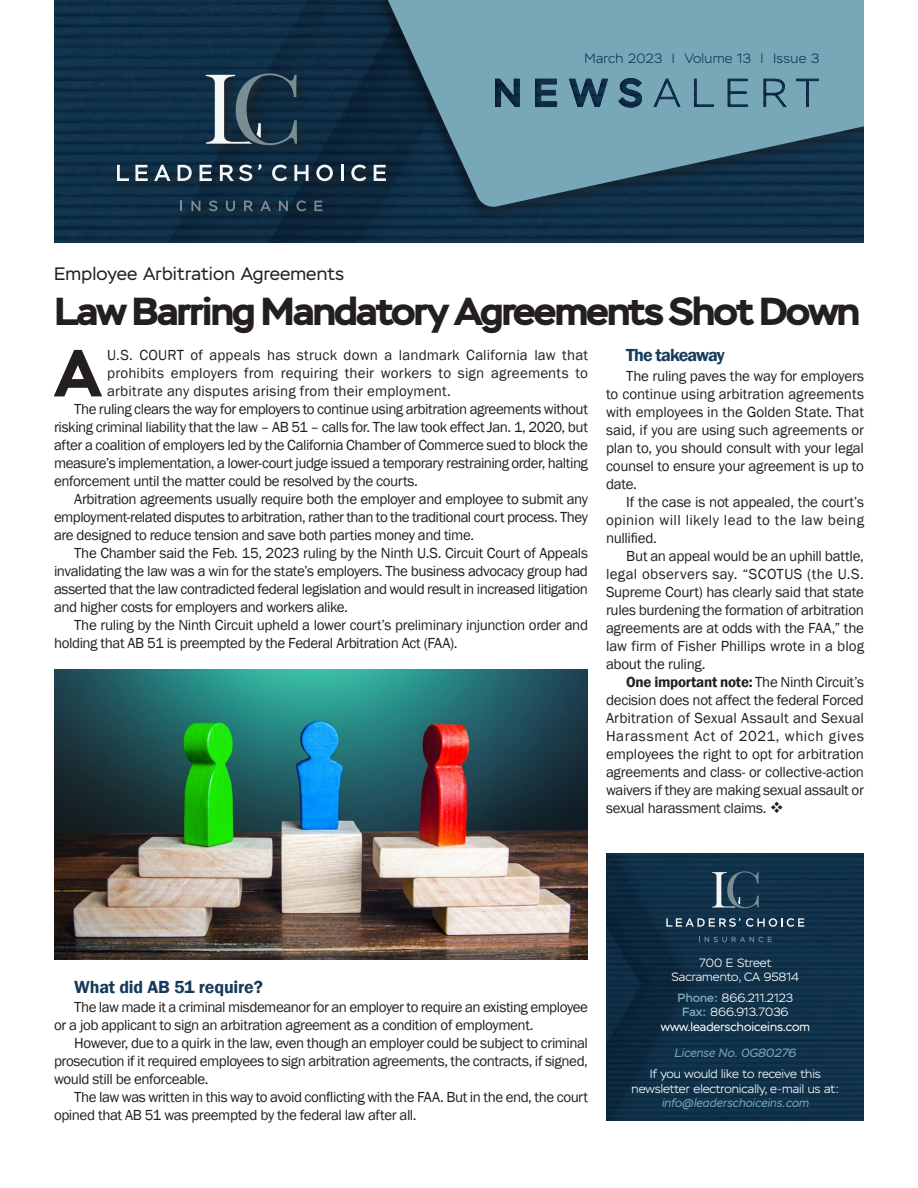
<style>
.page{position:relative;width:918px;height:1188px;background:#fff}
.page>*{position:absolute;margin:0;border:0;box-sizing:border-box;transform-origin:0 0}
.t1{font:700 66.45px "Stem";color:#231f20}
.t2{font:700 39px "Stem";letter-spacing:-.045em;color:#231f20;scale:1.04 1}
.t3{font:18px "Stem";letter-spacing:.01em;color:#231f20}
.t4{font:600 18px "Franklin Gothic";letter-spacing:-.01em;color:#163a5a}
.t5{font:600 18px "Franklin Gothic";letter-spacing:-.05em;color:#163a5a}
.t6{font:15px/18px "Franklin Gothic";letter-spacing:-.025em;color:#231f20;text-align:justify}
.t7{font:15px "Franklin Gothic";letter-spacing:.01em;color:#231f20}
.t8{font:300 13.5px "Stem";letter-spacing:.02em;color:#163a5a}
.t9{font:300 12px/14.4px "Stem";color:#fff;text-align:center}
.t10{font:italic 12px "Stem";color:#78a7b8}
.s1{font-weight:600}
.s2{font-weight:500;color:#78a7b8}
.s3{font-weight:400}
</style>
<div class="page">
<img style="left:54px;top:669px;width:534px;height:291px">
<img style="left:54px;top:0;width:810px;height:243px">
<img style="left:607px;top:853px;width:257px;height:267px">
<svg style="left:666px;top:918px;width:138px;height:9px"></svg>
<svg style="left:699px;top:937px;width:73px;height:5px"></svg>
<svg style="left:712px;top:871px;width:47px;height:37px"></svg>
<div style="left:369px;top:0;width:489px;height:230px;background:#0d2c43"></div>
<div style="left:353px;top:0;width:511px;height:223px;background:#231f20;opacity:.39"></div>
<svg style="left:357px;top:0;width:507px;height:208px;fill:#78a7b8"></svg>
<div style="left:114px;top:70px;width:284px;height:154px;background:#231f20;opacity:.75"></div>
<svg style="left:117px;top:165px;width:12px;height:16px"></svg>
<svg style="left:135px;top:165px;width:13px;height:16px"></svg>
<svg style="left:154px;top:165px;width:16px;height:16px"></svg>
<svg style="left:178px;top:165px;width:14px;height:16px"></svg>
<svg style="left:200px;top:165px;width:12px;height:16px"></svg>
<svg style="left:258px;top:164px;width:4px;height:6px"></svg>
<svg style="left:220px;top:165px;width:32px;height:16px"></svg>
<svg style="left:272px;top:165px;width:15px;height:16px"></svg>
<svg style="left:294px;top:165px;width:15px;height:16px"></svg>
<svg style="left:316px;top:165px;width:17px;height:16px"></svg>
<hr style="left:341px;top:165px;width:3px;height:16px;background:#f5f7f7">
<svg style="left:351px;top:165px;width:15px;height:16px"></svg>
<svg style="left:374px;top:165px;width:12px;height:16px"></svg>
<svg style="left:180px;top:201px;width:2px;height:10px"></svg>
<svg style="left:191px;top:201px;width:9px;height:10px"></svg>
<svg style="left:209px;top:201px;width:9px;height:10px"></svg>
<svg style="left:226px;top:201px;width:9px;height:10px"></svg>
<svg style="left:244px;top:201px;width:9px;height:10px"></svg>
<svg style="left:260px;top:201px;width:11px;height:10px"></svg>
<svg style="left:279px;top:201px;width:9px;height:10px"></svg>
<svg style="left:296px;top:201px;width:10px;height:10px"></svg>
<svg style="left:314px;top:201px;width:8px;height:10px"></svg>
<svg style="left:206px;top:73px;width:91px;height:72px"></svg>
<div style="left:492px;top:75px;width:328px;height:33px;background:#231f20;opacity:.75"></div>
<p class="t8" style="left:585px;top:51px;width:236px">March 2023 | Volume 13 | Issue 3</p>
<p class="t3" style="left:54px;top:263px;width:292px">Employee Arbitration Agreements</p>
<h2 class="t2" style="left:54px;top:287px;width:777px">Law Barring Mandatory Agreements Shot Down</h2>
<h1 class="t1" style="left:54px;top:330px;width:49px">A</h1>
<p class="t7" style="left:107px;top:346px;width:482px">U.S. COURT of appeals has struck down a landmark California law that</p>
<p class="t5" style="left:626px;top:344px;width:100px">The takeaway</p>
<p class="t6" style="left:606px;top:367px;width:260px;text-indent:20px">The ruling paves the way for employers to continue using arbitration agreements with employees in the Golden State. That said, if you are using such agreements or plan to, you should consult with your legal counsel to ensure your agreement is up to date.</p>
<p class="t6" style="left:606px;top:493px;width:260px;text-indent:20px">If the case is not appealed, the court’s opinion will likely lead to the law being nullified.</p>
<p class="t6" style="left:606px;top:547px;width:260px;text-indent:20px">But an appeal would be an uphill battle, legal observers say. “SCOTUS (the U.S.<br>Supreme Court) has clearly said that state rules burdening the formation of arbitration agreements are at odds with the FAA,” the law firm of Fisher Phillips wrote in a blog about the ruling.</p>
<p class="t6" style="left:606px;top:673px;width:260px;text-indent:20px"><span class="s1">One important note:</span> The Ninth Circuit’s decision does not affect the federal Forced Arbitration of Sexual Assault and Sexual Harassment Act of 2021, which gives employees the right to opt for arbitration agreements and class- or collective-action waivers if they are making sexual assault or sexual harassment claims. ❖</p>
<p class="t7" style="left:107px;top:364px;width:482px">prohibits employers from requiring their workers to sign agreements to</p>
<p class="t7" style="left:107px;top:382px;width:345px">arbitrate any disputes arising from their employment.</p>
<p class="t6" style="left:74px;top:401px;width:515px">The ruling clears the way for employers to continue using arbitration agreements without</p>
<p class="t6" style="left:54px;top:419px;width:535px">risking criminal liability that the law – AB 51 – calls for. The law took effect Jan. 1, 2020, but</p>
<p class="t6" style="left:54px;top:437px;width:536px">after a coalition of employers led by the California Chamber of Commerce sued to block the</p>
<p class="t6" style="left:54px;top:455px;width:535px">measure’s implementation, a lower-court judge issued a temporary restraining order, halting</p>
<p class="t6" style="left:54px;top:473px;width:366px">enforcement until the matter could be resolved by the courts.</p>
<p class="t6" style="left:74px;top:491px;width:515px">Arbitration agreements usually require both the employer and employee to submit any</p>
<p class="t6" style="left:54px;top:509px;width:535px">employment-related disputes to arbitration, rather than to the traditional court process. They</p>
<p class="t6" style="left:54px;top:527px;width:422px">are designed to reduce tension and save both parties money and time.</p>
<p class="t6" style="left:74px;top:545px;width:515px">The Chamber said the Feb. 15, 2023 ruling by the Ninth U.S. Circuit Court of Appeals</p>
<p class="t6" style="left:54px;top:563px;width:535px">invalidating the law was a win for the state’s employers. The business advocacy group had</p>
<p class="t6" style="left:54px;top:581px;width:536px">asserted that the law contradicted federal legislation and would result in increased litigation</p>
<p class="t6" style="left:54px;top:599px;width:296px">and higher costs for employers and workers alike.</p>
<p class="t6" style="left:74px;top:617px;width:515px">The ruling by the Ninth Circuit upheld a lower court’s preliminary injunction order and</p>
<p class="t6" style="left:54px;top:635px;width:405px">holding that AB 51 is preempted by the Federal Arbitration Act (FAA).</p>
<p class="t4" style="left:74px;top:976px;width:190px">What did AB 51 require?</p>
<p class="t6" style="left:54px;top:999px;width:536px;text-indent:20px">The law made it a criminal misdemeanor for an employer to require an existing employee or a job applicant to sign an arbitration agreement as a condition of employment.</p>
<p class="t6" style="left:54px;top:1035px;width:536px;text-indent:20px">However, due to a quirk in the law, even though an employer could be subject to criminal prosecution if it required employees to sign arbitration agreements, the contracts, if signed, would still be enforceable.</p>
<p class="t6" style="left:54px;top:1089px;width:536px;text-indent:20px">The law was written in this way to avoid conflicting with the FAA. But in the end, the court opined that AB 51 was preempted by the federal law after all.</p>
<p class="t9" style="left:672px;top:955px;width:129px">700 E Street<br>Sacramento, CA 95814</p>
<p class="t9" style="left:661px;top:991px;width:150px"><span class="s2">Phone:</span> 866.211.2123<br><span class="s2">Fax:</span> 866.913.7036 <span class="s3">www.leaderschoiceins.com</span></p>
<p class="t10" style="left:675px;top:1046px;width:123px">License No. 0G80276</p>
<p class="t9" style="left:632px;top:1067px;width:209px">If you would like to receive this newsletter electronically, e-mail us at:</p>
<p class="t10" style="left:662px;top:1096px;width:149px">info@leaderschoiceins.com</p>
</div>
